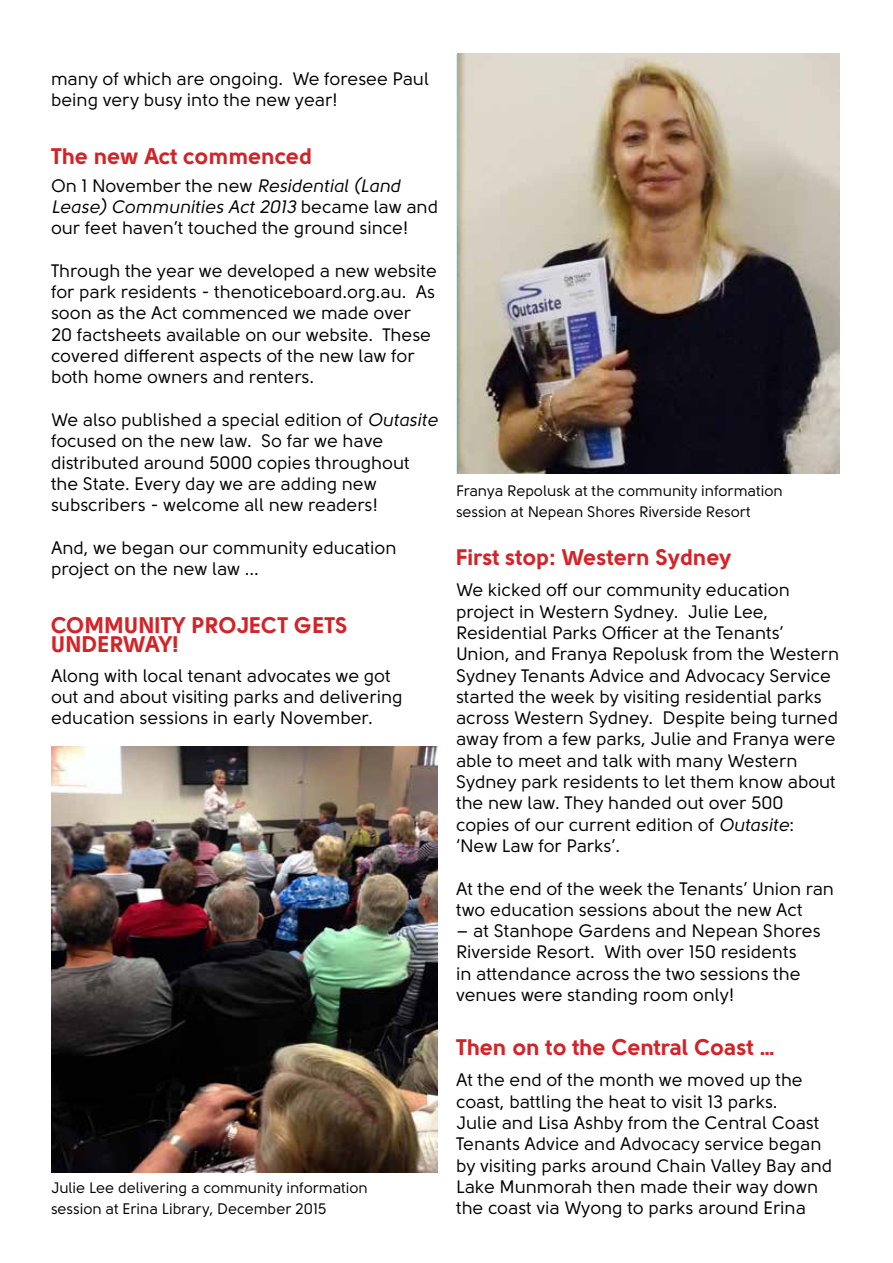
<style>
.page{position:relative;width:893px;height:1263px;background:#fff}
.page>*{position:absolute;margin:0;border:0;box-sizing:border-box;transform-origin:0 0}
.t1{font:22.5px/19.5px "Solomon Sans Bold";color:#d22428}
.t2{font:18px/21.3px "Solomon Sans Normal";color:#000}
.t3{font:18px "Solomon Sans Normal Italic";color:#000}
.t4{font:15.15px/21px "Solomon Sans Normal";color:#000}
.s1{font-family:"Solomon Sans Normal Italic"}
.s2{font-family:"Solomon Sans Normal"}
</style>
<div class="page">
<img style="left:457px;top:54px;width:383px;height:419px">
<img style="left:52px;top:746px;width:385px;height:427px">
<p class="t2" style="left:51px;top:68px;width:379px">many of which are ongoing. We foresee Paul being very busy into the new year!</p>
<p class="t1" style="left:51px;top:146px;width:263px">The new Act commenced</p>
<p class="t2" style="left:51px;top:175px;width:351px">On 1 November the new <span class="s1">Residential (Land</span></p>
<p class="t3" style="left:51px;top:197px;width:388px">Lease) Communities Act 2013 <span class="s2">became law and</span></p>
<p class="t2" style="left:51px;top:217px;width:359px">our feet haven’t touched the ground since!</p>
<p class="t2" style="left:51px;top:260px;width:387px">Through the year we developed a new website for park residents - thenoticeboard.org.au. As soon as the Act commenced we made over 20 factsheets available on our website. These covered different aspects of the new law for both home owners and renters.</p>
<p class="t2" style="left:51px;top:409px;width:388px">We also published a special edition of <span class="s1">Outasite </span>focused on the new law. So far we have distributed around 5000 copies throughout the State. Every day we are adding new subscribers - welcome all new readers!</p>
<p class="t2" style="left:51px;top:537px;width:347px">And, we began our community education project on the new law ...</p>
<p class="t1" style="left:51px;top:615px;width:298px">COMMUNITY PROJECT GETS<br>UNDERWAY!</p>
<p class="t2" style="left:51px;top:665px;width:353px">Along with local tenant advocates we got out and about visiting parks and delivering education sessions in early November.</p>
<p class="t4" style="left:51px;top:1178px;width:318px">Julie Lee delivering a community information session at Erina Library, December 2015</p>
<p class="t4" style="left:456px;top:480px;width:328px">Franya Repolusk at the community information session at Nepean Shores Riverside Resort</p>
<p class="t1" style="left:456px;top:548px;width:277px">First stop: Western Sydney</p>
<p class="t2" style="left:456px;top:579px;width:385px">We kicked off our community education project in Western Sydney. Julie Lee, Residential Parks Officer at the Tenants’ Union, and Franya Repolusk from the Western Sydney Tenants Advice and Advocacy Service started the week by visiting residential parks across Western Sydney. Despite being turned away from a few parks, Julie and Franya were able to meet and talk with many Western Sydney park residents to let them know about the new law. They handed out over 500 copies of our current edition of <span class="s1">Outasite</span>: ‘New Law for Parks’.</p>
<p class="t2" style="left:456px;top:878px;width:379px">At the end of the week the Tenants’ Union ran two education sessions about the new Act</p>
<p class="t2" style="left:456px;top:920px;width:366px">– at Stanhope Gardens and Nepean Shores Riverside Resort. With over 150 residents<br>in attendance across the two sessions the venues were standing room only!</p>
<p class="t1" style="left:456px;top:1037px;width:321px">Then on to the Central Coast …</p>
<p class="t2" style="left:456px;top:1069px;width:378px">At the end of the month we moved up the coast, battling the heat to visit 13 parks.<br>Julie and Lisa Ashby from the Central Coast Tenants Advice and Advocacy service began by visiting parks around Chain Valley Bay and Lake Munmorah then made their way down the coast via Wyong to parks around Erina</p>
</div>
